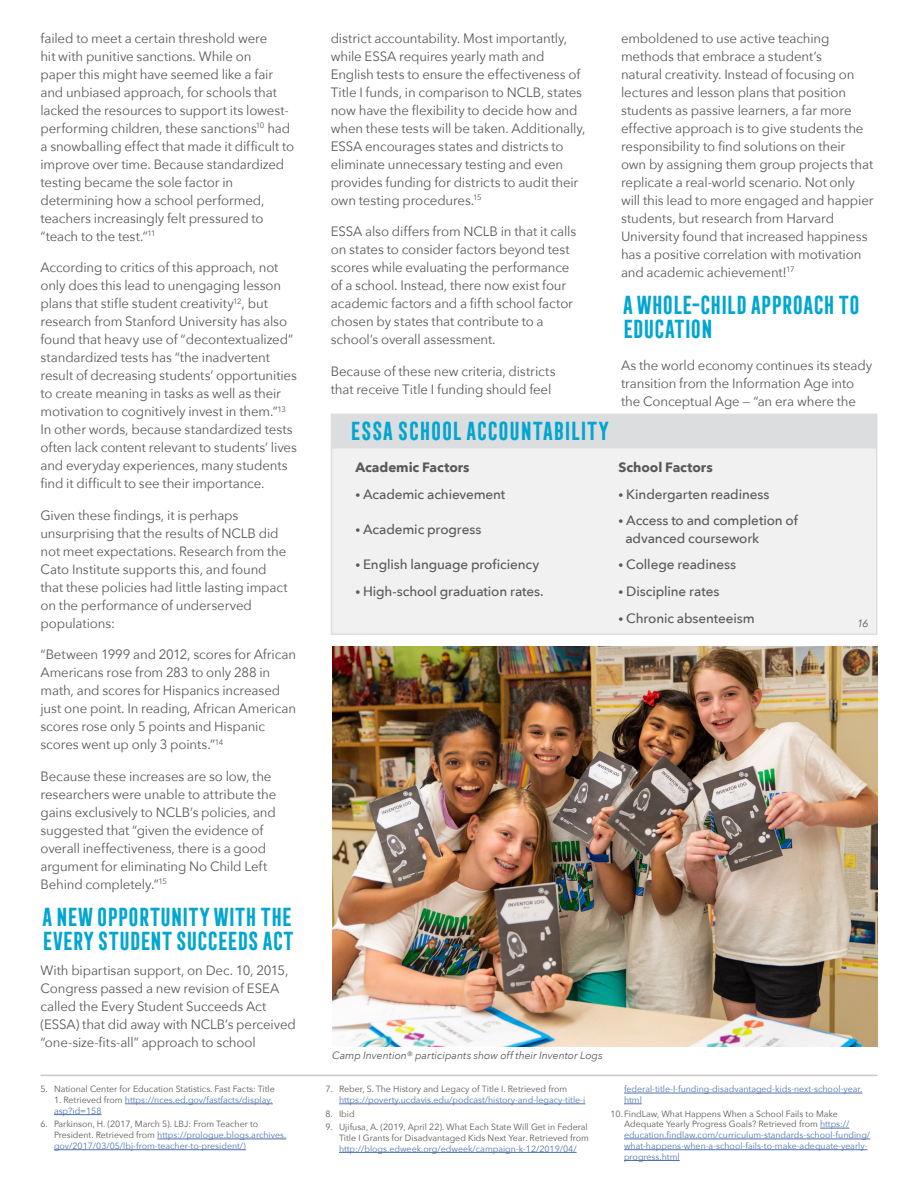
<style>
.page{position:relative;width:918px;height:1188px;background:#fff}
.page>*{position:absolute;margin:0;border:0;box-sizing:border-box;transform-origin:0 0}
.t1{font:700 24px/24px "Frontage Condensed";letter-spacing:-.105em;color:#00a6d1}
.t2{font:13.5px/18px "Avenir Next";letter-spacing:-.01em;color:#58595b}
.t3{font:500 13.5px/18px "Avenir Next";letter-spacing:-.01em;color:#58595b}
.t4{font:700 13.5px "Avenir Next";letter-spacing:-.005em;color:#58595b}
.t5{font:italic 10.5px "Avenir Next";color:#58595b}
.t6{font:9px/10.8px "Avenir Next";color:#4f73ad}
.t7{font:9px/10.8px "Avenir Next";color:#58595b;text-align:right}
.s1{color:#58595b}
.s2{font-weight:800}
</style>
<div class="page">
<hr style="left:125px;top:1104px;width:148px;height:1px;background:#4f73ad">
<hr style="left:54px;top:1114px;width:48px;height:1px;background:#4f73ad">
<hr style="left:157px;top:1139px;width:129px;height:1px;background:#4f73ad">
<hr style="left:54px;top:1149px;width:192px;height:1px;background:#4f73ad">
<hr style="left:339px;top:1104px;width:246px;height:1px;background:#4f73ad">
<hr style="left:339px;top:1152px;width:238px;height:1px;background:#4f73ad">
<hr style="left:624px;top:1093px;width:239px;height:1px;background:#4f73ad">
<svg style="left:624px;top:1104px;width:18px;height:1px"></svg>
<svg style="left:820px;top:1128px;width:29px;height:1px"></svg>
<hr style="left:624px;top:1139px;width:246px;height:1px;background:#4f73ad">
<hr style="left:624px;top:1149px;width:244px;height:1px;background:#4f73ad">
<hr style="left:624px;top:1160px;width:56px;height:1px;background:#4f73ad">
<hr style="left:40px;top:1075px;width:838px;height:1px;background:#c7c8ca">
<div style="left:331px;top:447px;width:547px;height:188px;background:#f1f1f2;border:2px solid #dcddde"></div>
<div style="left:331px;top:414px;width:547px;height:34px;background:#dcddde"></div>
<img style="left:333px;top:646px;width:545px;height:401px">
<p class="t2" style="left:40px;top:29px;width:255px">failed to meet a certain threshold were<br>hit with punitive sanctions. While on<br>paper this might have seemed like a fair and unbiased approach, for schools that lacked the resources to support its lowest&shy;performing children, these sanctions<sup>10</sup> had a snowballing effect that made it difficult to improve over time. Because standardized testing became the sole factor in determining how a school performed, teachers increasingly felt pressured to “teach to the test.”<sup>11</sup></p>
<p class="t2" style="left:40px;top:258px;width:258px">According to critics of this approach, not only does this lead to unengaging lesson plans that stifle student creativity<sup>12</sup>, but research from Stanford University has also found that heavy use of “decontextualized” standardized tests has “the inadvertent result of decreasing students’ opportunities to create meaning in tasks as well as their motivation to cognitively invest in them.”<sup>13<br></sup>In other words, because standardized tests often lack content relevant to students’ lives and everyday experiences, many students find it difficult to see their importance.</p>
<p class="t2" style="left:40px;top:506px;width:249px">Given these findings, it is perhaps unsurprising that the results of NCLB did not meet expectations. Research from the Cato Institute supports this, and found that these policies had little lasting impact on the performance of underserved populations:</p>
<p class="t2" style="left:40px;top:645px;width:257px">“Between 1999 and 2012, scores for African Americans rose from 283 to only 288 in math, and scores for Hispanics increased just one point. In reading, African American scores rose only 5 points and Hispanic scores went up only 3 points.”<sup>14</sup></p>
<p class="t2" style="left:40px;top:767px;width:237px">Because these increases are so low, the researchers were unable to attribute the gains exclusively to NCLB’s policies, and suggested that “given the evidence of overall ineffectiveness, there is a good argument for eliminating No Child Left Behind completely.”<sup>15</sup></p>
<h1 class="t1" style="left:40px;top:905px;width:255px">A NEW OPPORTUNITY WITH THE<br>EVERY STUDENT SUCCEEDS ACT</h1>
<p class="t2" style="left:40px;top:961px;width:257px">With bipartisan support, on Dec. 10, 2015, Congress passed a new revision of ESEA called the Every Student Succeeds Act (ESSA) that did away with NCLB’s perceived “one-size-fits-all” approach to school</p>
<p class="t7" style="left:40px;top:1083px;width:236px">5. National Center for Education Statistics. Fast Facts: Title</p>
<p class="t6" style="left:54px;top:1094px;width:220px"><span class="s1">1. Retrieved from</span> https://nces.ed.gov/fastfacts/display. asp?id=158</p>
<p class="t6" style="left:54px;top:1119px;width:234px;text-indent:-14px"><span class="s1">6. Parkinson, H. (2017, March 5). LBJ: From Teacher to<br>President. Retrieved from</span> https://prologue.blogs.archives. gov/2017/03/05/lbj-from-teacher-to-president/)</p>
<p class="t2" style="left:331px;top:29px;width:256px">district accountability. Most importantly, while ESSA requires yearly math and English tests to ensure the effectiveness of Title I funds, in comparison to NCLB, states now have the flexibility to decide how and when these tests will be taken. Additionally, ESSA encourages states and districts to eliminate unnecessary testing and even provides funding for districts to audit their own testing procedures.<sup>15</sup></p>
<p class="t2" style="left:331px;top:222px;width:247px">ESSA also differs from NCLB in that it calls on states to consider factors beyond test scores while evaluating the performance of a school. Instead, there now exist four academic factors and a fifth school factor chosen by states that contribute to a school’s overall assessment.</p>
<p class="t2" style="left:331px;top:362px;width:226px">Because of these new criteria, districts that receive Title I funding should feel</p>
<p class="t2" style="left:621px;top:29px;width:254px">emboldened to use active teaching methods that embrace a student’s<br>natural creativity. Instead of focusing on lectures and lesson plans that position students as passive learners, a far more effective approach is to give students the responsibility to find solutions on their own by assigning them group projects that replicate a real-world scenario. Not only will this lead to more engaged and happier students, but research from Harvard University found that increased happiness has a positive correlation with motivation and academic achievement!<sup>17</sup></p>
<h1 class="t1" style="left:621px;top:293px;width:241px">A WHOLE-CHILD APPROACH TO<br>EDUCATION</h1>
<p class="t2" style="left:621px;top:356px;width:253px">As the world economy continues its steady transition from the Information Age into the Conceptual Age — “an era where the</p>
<h1 class="t1" style="left:349px;top:419px;width:262px">ESSA SCHOOL ACCOUNTABILITY</h1>
<p class="t4" style="left:355px;top:455px;width:116px">Academic Factors</p>
<p class="t4" style="left:619px;top:455px;width:96px">School Factors</p>
<p class="t3" style="left:355px;top:485px;width:151px"><span class="s2">∙</span> Academic achievement</p>
<p class="t3" style="left:619px;top:485px;width:152px"><span class="s2">∙</span> Kindergarten readiness</p>
<p class="t3" style="left:355px;top:520px;width:128px"><span class="s2">∙</span> Academic progress</p>
<p class="t3" style="left:625px;top:511px;width:174px;text-indent:-7px"><span class="s2">∙</span> Access to and completion of advanced coursework</p>
<p class="t3" style="left:355px;top:555px;width:185px"><span class="s2">∙</span> English language proficiency</p>
<p class="t3" style="left:619px;top:555px;width:119px"><span class="s2">∙</span> College readiness</p>
<p class="t3" style="left:355px;top:582px;width:190px"><span class="s2">∙</span> High-school graduation rates.</p>
<p class="t3" style="left:619px;top:578px;width:138px;line-height:27px"><span class="s2">∙</span> Discipline rates<br><span class="s2">∙</span> Chronic absenteeism</p>
<p class="t5" style="left:857px;top:615px;width:13px">16</p>
<p class="t5" style="left:332px;top:1047px;width:272px">Camp Invention® participants show off their Inventor Logs</p>
<p class="t7" style="left:326px;top:1083px;width:243px">7. Reber, S. The History and Legacy of Title I. Retrieved from</p>
<p class="t6" style="left:339px;top:1094px;width:248px">https://poverty.ucdavis.edu/podcast/history-and-legacy-title-i</p>
<p class="t7" style="left:326px;top:1108px;width:31px">8. Ibid</p>
<p class="t7" style="left:326px;top:1121px;width:265px">9. Ujifusa, A. (2019, April 22). What Each State Will Get in Federal<br>Title I Grants for Disadvantaged Kids Next Year. Retrieved from</p>
<p class="t6" style="left:339px;top:1143px;width:239px">http://blogs.edweek.org/edweek/campaign-k-12/2019/04/</p>
<p class="t6" style="left:624px;top:1083px;width:240px">federal-title-I-funding-disadvantaged-kids-next-school-year. html</p>
<p class="t6" style="left:624px;top:1108px;width:248px;text-indent:-14px"><span class="s1">10.FindLaw, What Happens When a School Fails to Make Adequate Yearly Progress Goals? Retrieved from</span> https:// education.findlaw.com/curriculum-standards-school-funding/ what-happens-when-a-school-fails-to-make-adequate-yearly&shy;progress.html</p>
</div>
